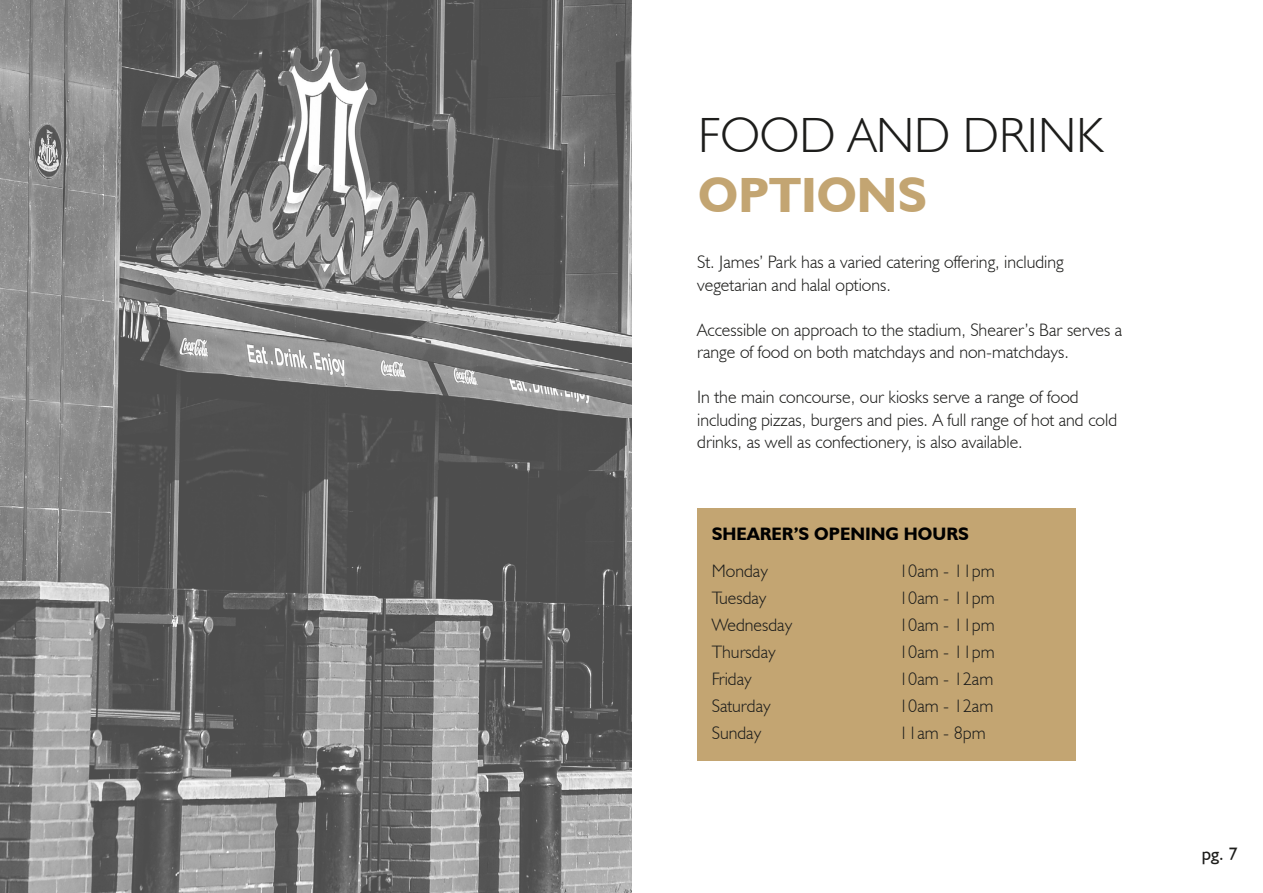
<style>
.page{position:relative;width:1263px;height:893px;background:#fff}
.page>*{position:absolute;margin:0;border:0;box-sizing:border-box;transform-origin:0 0}
.t1{font:300 49.5px "Humanist 521 BT";color:#1d1d1b}
.t2{font:700 49.5px "Humanist 521 BT";color:#c3a572}
.t3{font:300 18px/27px "Humanist 521 BT";color:#1d1d1b}
.t4{font:700 18px "Humanist 521 BT";color:#000}
.t5{font:18px "Humanist 521 BT";color:#1d1d1b}
</style>
<div class="page">
<img style="left:0;top:0;width:631px;height:893px">
<div style="left:697px;top:508px;width:379px;height:252px;background:#c3a572"></div>
<h1 class="t1" style="left:698px;top:105px;width:406px">FOOD AND DRINK</h1>
<h1 class="t2" style="left:698px;top:164px;width:230px">OPTIONS</h1>
<p class="t3" style="left:697px;top:250px;width:368px;line-height:22.5px">St. James’ Park has a varied catering offering, including vegetarian and halal options.</p>
<p class="t3" style="left:697px;top:318px;width:426px;line-height:22.5px">Accessible on approach to the stadium, Shearer’s Bar serves a range of food on both matchdays and non-matchdays.</p>
<p class="t3" style="left:697px;top:385px;width:421px;line-height:22.5px">In the main concourse, our kiosks serve a range of food including pizzas, burgers and pies. A full range of hot and cold drinks, as well as confectionery, is also available.</p>
<p class="t4" style="left:712px;top:523px;width:259px">SHEARER’S OPENING HOURS</p>
<p class="t3" style="left:712px;top:557px;width:82px">Monday<br>Tuesday<br>Wednesday<br>Thursday<br>Friday<br>Saturday<br>Sunday</p>
<p class="t3" style="left:899px;top:557px;width:97px;text-align:justify">10am - 11pm 10am - 11pm 10am - 11pm 10am - 11pm 10am - 12am 10am - 12am 11am - 8pm</p>
<p class="t5" style="left:1202px;top:843px;width:37px">pg. 7</p>
</div>
